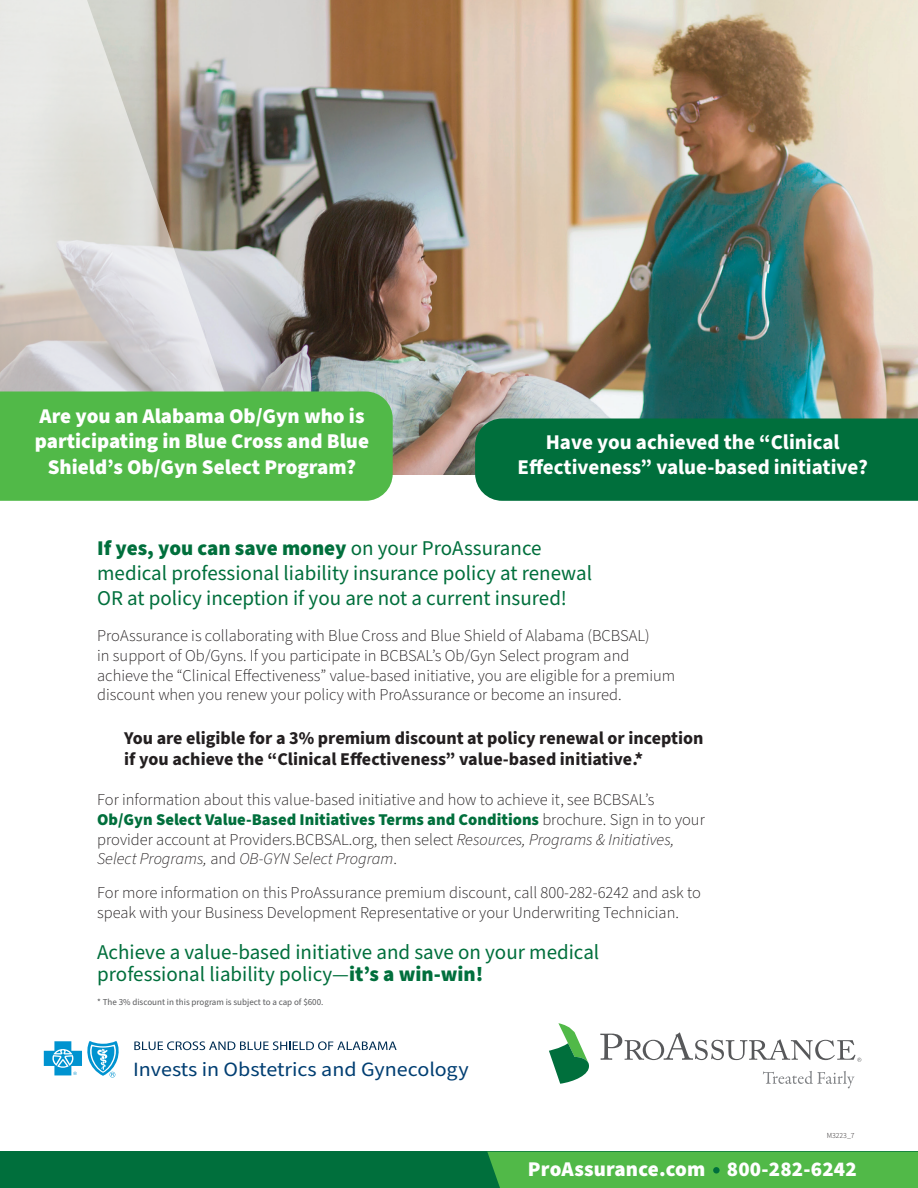
<style>
.page{position:relative;width:918px;height:1188px;background:#fff}
.page>*{position:absolute;margin:0;border:0;box-sizing:border-box;transform-origin:0 0}
.Meta_20_Black{font:21px/25.2px "Source Sans Pro";color:#006f3c}
.Sidebar_text{font:21px/22.5px "Source Sans Pro";color:#006f3c}
.Meta_20_Black-2{font:900 21px/25.2px "Source Sans Pro";color:#fff;text-align:center}
.Meta_20_Black-3{font:700 21px/25.2px "Source Sans Pro";color:#fff;text-align:center}
.Meta_footer{font:900 21px "Source Sans Pro";letter-spacing:.01em;color:#fff}
.Meta_20_Black-4{font:20.25px "Source Sans Pro";color:#003e72;scale:1.09 1}
.Sidebar_bullet_2{font:700 18px/21px "Source Sans Pro";color:#231f20}
.Sidebar_text-2{font:300 16.5px/19.8px "Source Sans Pro";color:#231f20}
.Sidebar_text-3{font:9px "Source Sans Pro";color:#57585a}
.Disclaimer{font:300 7.8px "Source Sans Pro";color:#231f20}
.s1{font-weight:900}
.s2{font-weight:900;color:#006f3c}
.s3{font-style:italic}
</style>
<div class="page">
<img style="left:255px;top:0;width:663px;height:475px">
<svg style="left:0;top:0;width:255px;height:392px;background:#cac7c3"></svg>
<svg style="left:134px;top:1041px;width:263px;height:9px"></svg>
<svg style="left:44px;top:1041px;width:75px;height:37px"></svg>
<div style="left:0;top:392px;width:393px;height:109px;background:#51b948"></div>
<div style="left:475px;top:418px;width:443px;height:83px;background:#006f3c"></div>
<svg style="left:549px;top:1023px;width:40px;height:61px"></svg>
<svg style="left:600px;top:1032px;width:261px;height:30px"></svg>
<svg style="left:763px;top:1071px;width:92px;height:17px"></svg>
<div style="left:0;top:1152px;width:918px;height:36px;background:#006f3c"></div>
<div style="left:487px;top:1152px;width:431px;height:36px;background:#51b948"></div>
<div style="left:713px;top:1167px;width:7px;height:7px;background:#006f3c;border-radius:50%"></div>
<p class="Meta_20_Black-2" style="left:35px;top:404px;width:336px">Are you an Alabama Ob/Gyn who is participating in Blue Cross and Blue<br>Shield’s Ob/Gyn Select Program?</p>
<p class="Meta_20_Black-3" style="left:518px;top:430px;width:352px">Have you achieved the “Clinical<br>Effectiveness” value-based initiative?</p>
<p class="Meta_20_Black" style="left:97px;top:536px;width:496px"><span class="s1">If yes, you can save money</span> on your ProAssurance medical professional liability insurance policy at renewal<br>OR at policy inception if you are not a current insured!</p>
<p class="Sidebar_text-2" style="left:97px;top:626px;width:580px">ProAssurance is collaborating with Blue Cross and Blue Shield of Alabama (BCBSAL)<br>in support of Ob/Gyns. If you participate in BCBSAL’s Ob/Gyn Select program and achieve the “Clinical Effectiveness” value-based initiative, you are eligible for a premium discount when you renew your policy with ProAssurance or become an insured.</p>
<p class="Sidebar_bullet_2" style="left:124px;top:728px;width:581px">You are eligible for a 3% premium discount at policy renewal or inception if you achieve the “Clinical Effectiveness” value-based initiative.*</p>
<p class="Sidebar_text-2" style="left:97px;top:790px;width:609px">For information about this value-based initiative and how to achieve it, see BCBSAL’s <span class="s2">Ob/Gyn Select Value-Based Initiatives Terms and Conditions</span> brochure. Sign in to your provider account at Providers.BCBSAL.org, then select <span class="s3">Resources, Programs &amp; Initiatives, Select Programs,</span> and <span class="s3">OB-GYN Select Program</span>.</p>
<p class="Sidebar_text-2" style="left:97px;top:883px;width:605px">For more information on this ProAssurance premium discount, call 800-282-6242 and ask to speak with your Business Development Representative or your Underwriting Technician.</p>
<p class="Sidebar_text" style="left:97px;top:941px;width:504px">Achieve a value-based initiative and save on your medical professional liability policy—<span class="s1">it’s a win-win!</span></p>
<p class="Sidebar_text-3" style="left:97px;top:996px;width:228px">* The 3% discount in this program is subject to a cap of $600.</p>
<p class="Meta_20_Black-4" style="left:133px;top:1056px;width:310px">Invests in Obstetrics and Gynecology</p>
<p class="Disclaimer" style="left:827px;top:1130px;width:29px">M3223_7</p>
<p class="Meta_footer" style="left:528px;top:1155px;width:179px">ProAssurance.com</p>
<p class="Meta_footer" style="left:727px;top:1155px;width:131px">800-282-6242</p>
</div>
